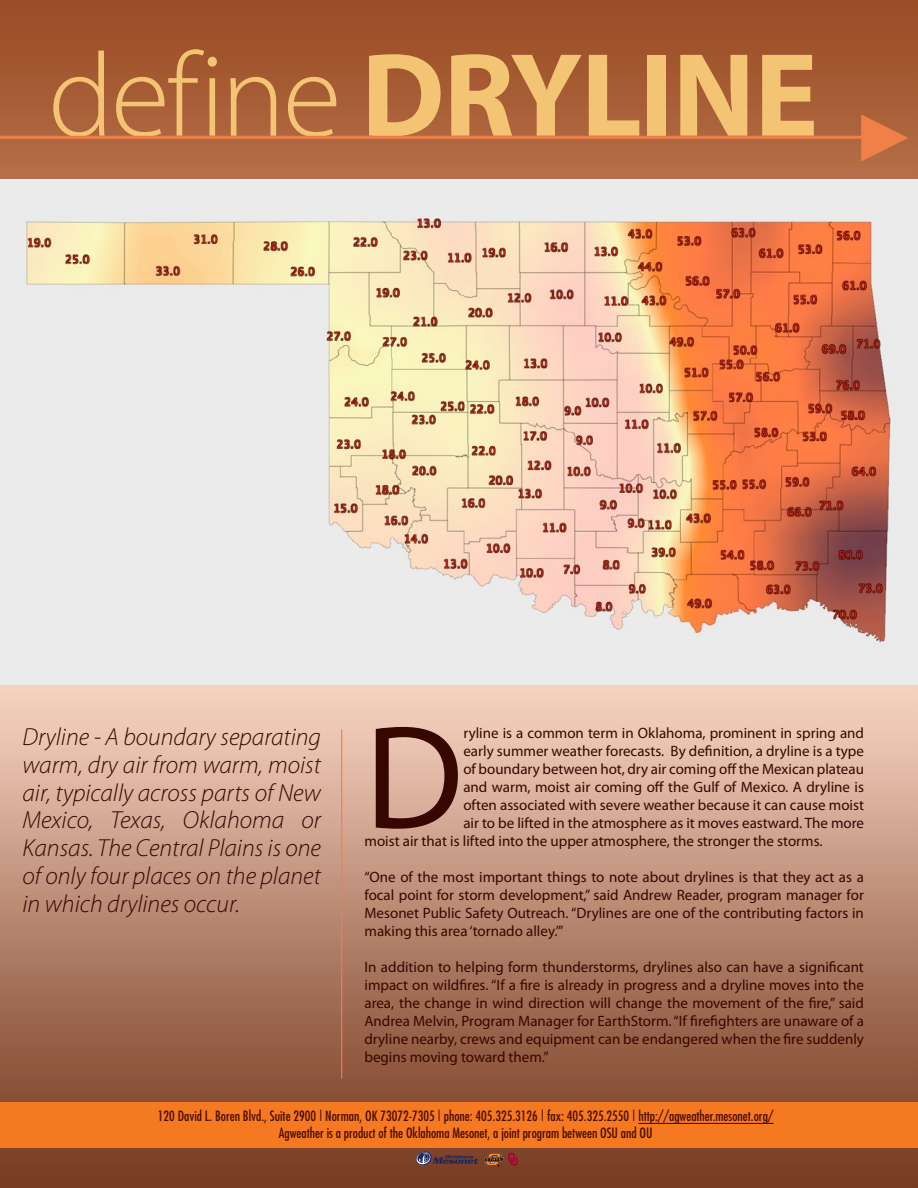
<style>
.page{position:relative;width:918px;height:1188px;background:#fff}
.page>*{position:absolute;margin:0;border:0;box-sizing:border-box;transform-origin:0 0}
.t1{font:148.5px "Myriad Pro";color:#360700}
.t2{font:700 120px "Myriad Pro";letter-spacing:-.01em;color:#f4c475}
.t3{font:italic 300 24.75px/27.8px "Myriad Pro";color:#360700;text-align:justify}
.t4{font:15px/18px "Myriad Pro";color:#360700;text-align:justify}
.t5{font:condensed 13.8px/16.8px "Futura";color:#4a0d00;text-align:center}
.s1{font-weight:300}
</style>
<div class="page">
<img style="left:0;top:0;width:918px;height:1188px">
<hr style="left:341px;top:729px;width:1px;height:349px;background:#f17f48">
<div style="left:0;top:1102px;width:918px;height:46px;background:#f47920"></div>
<svg style="left:415px;top:1151px;width:103px;height:15px;background:#6f423c"></svg>
<hr style="left:638px;top:1123px;width:136px;height:1px;background:#4a0d00">
<svg style="left:861px;top:114px;width:47px;height:48px;background:#ce7243"></svg>
<hr style="left:0;top:136px;width:873px;height:3px;background:#f17f48">
<img style="left:0;top:180px;width:918px;height:504px">
<h2 class="t2" style="left:48px;top:17px;width:771px"><span class="s1">define</span> DRYLINE</h2>
<h3 class="t3" style="left:22px;top:723px;width:300px">Dryline - A boundary separating warm, dry air from warm, moist air, typically across parts of New Mexico, Texas, Oklahoma or Kansas. The Central Plains is one of only four places on the planet in which drylines occur.</h3>
<h1 class="t1" style="left:364px;top:686px;width:100px">D</h1>
<p class="t4" style="left:463px;top:724px;width:402px">ryline is a common term in Oklahoma, prominent in spring and</p>
<p class="t4" style="left:463px;top:742px;width:402px">early summer weather forecasts. By definition, a dryline is a type</p>
<p class="t4" style="left:463px;top:760px;width:402px">of boundary between hot, dry air coming off the Mexican plateau</p>
<p class="t4" style="left:463px;top:778px;width:402px">and warm, moist air coming off the Gulf of Mexico. A dryline is</p>
<p class="t4" style="left:463px;top:796px;width:402px">often associated with severe weather because it can cause moist</p>
<p class="t4" style="left:463px;top:814px;width:402px">air to be lifted in the atmosphere as it moves eastward. The more</p>
<p class="t4" style="left:364px;top:832px;width:460px">moist air that is lifted into the upper atmosphere, the stronger the storms.</p>
<p class="t4" style="left:364px;top:868px;width:501px">“One of the most important things to note about drylines is that they act as a focal point for storm development,” said Andrew Reader, program manager for Mesonet Public Safety Outreach. “Drylines are one of the contributing factors in making this area ‘tornado alley.’”</p>
<p class="t4" style="left:364px;top:958px;width:501px">In addition to helping form thunderstorms, drylines also can have a significant impact on wildfires. “If a fire is already in progress and a dryline moves into the area, the change in wind direction will change the movement of the fire,” said Andrea Melvin, Program Manager for EarthStorm. “If firefighters are unaware of a dryline nearby, crews and equipment can be endangered when the fire suddenly begins moving toward them.”</p>
<p class="t5" style="left:158px;top:1108px;width:617px">120 David L. Boren Blvd., Suite 2900 | Norman, OK 73072-7305 | phone: 405.325.3126 | fax: 405.325.2550 | http://agweather.mesonet.org/<br>Agweather is a product of the Oklahoma Mesonet, a joint program between OSU and OU</p>
</div>
